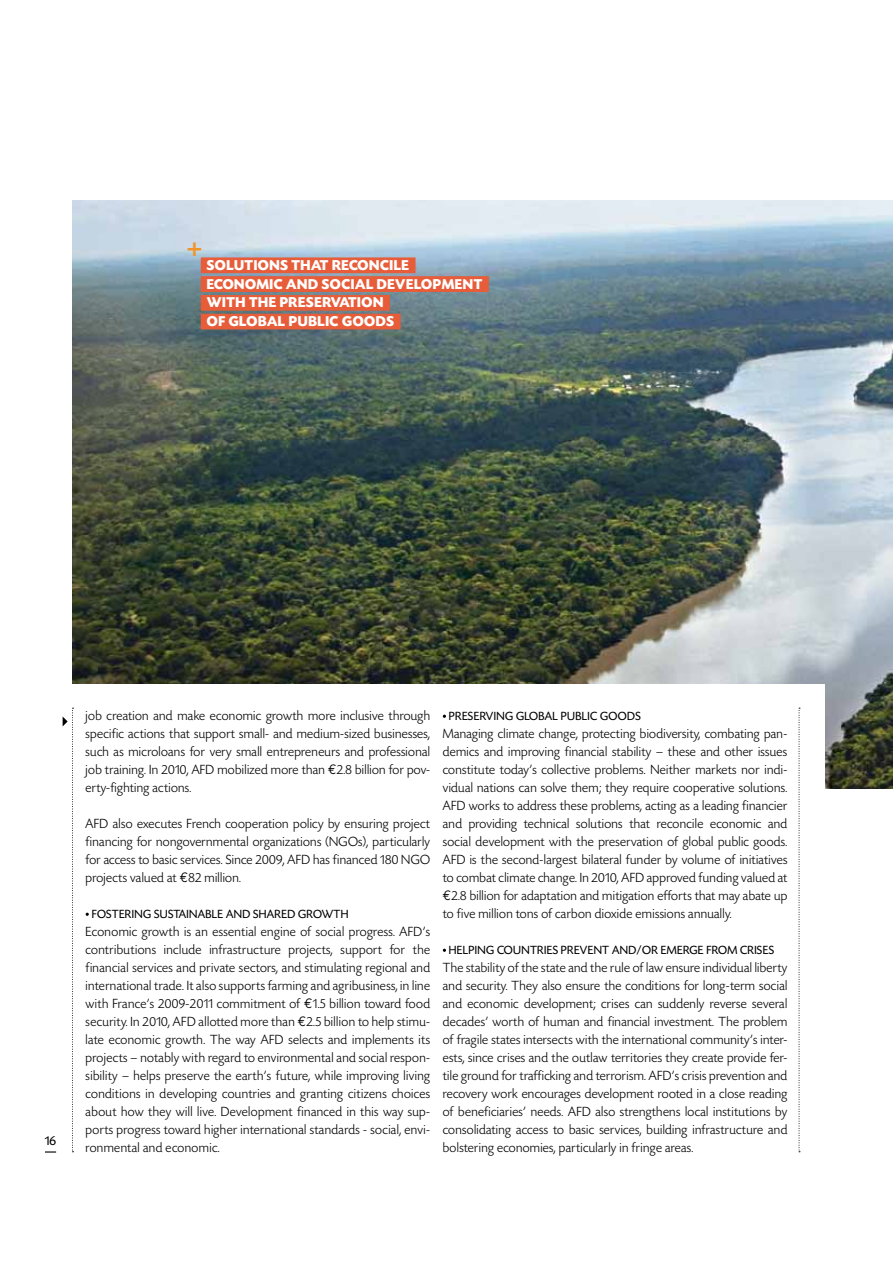
<style>
.page{position:relative;width:893px;height:1263px;background:#fff}
.page>*{position:absolute;margin:0;border:0;box-sizing:border-box;transform-origin:0 0}
.t1{font:700 23.4px "Lucida";color:#f1942b}
.t2{font:700 15px/18.8px "Today SH";letter-spacing:.04em;color:#fff}
.t3{font:300 13.95px/18px "Today SH";letter-spacing:.025em;color:#000;text-align:justify}
.t4{font:13.5px "Today SH";color:#000}
.t5{font:12.45px "Today SH";letter-spacing:.03em;color:#000}
.s1{font-family:"Euro Mono";font-weight:400}
</style>
<div class="page">
<img style="left:72px;top:200px;width:821px;height:588px">
<div style="left:56px;top:684px;width:769px;height:300px;background:#fff"></div>
<svg style="left:63px;top:708px;width:10px;height:444px"></svg>
<svg style="left:799px;top:708px;width:1px;height:444px"></svg>
<div style="left:201px;top:257px;width:215px;height:16px;background:#e75c39"></div>
<div style="left:201px;top:276px;width:288px;height:16px;background:#e75c39"></div>
<div style="left:201px;top:295px;width:189px;height:16px;background:#e75c39"></div>
<div style="left:201px;top:314px;width:200px;height:15px;background:#e75c39"></div>
<h1 class="t1" style="left:187px;top:233px;width:18px">+</h1>
<p class="t2" style="left:207px;top:256px;width:48px">SOLUTIONS</p>
<p class="t2" style="left:291px;top:256px;width:50px">THAT RECONCILE</p>
<p class="t2" style="left:207px;top:275px;width:11px">ECONOMIC</p>
<p class="t2" style="left:286px;top:275px;width:12px">AND</p>
<p class="t2" style="left:322px;top:275px;width:10px">SOCIAL</p>
<p class="t2" style="left:377px;top:275px;width:11px">DEVELOPMENT</p>
<p class="t2" style="left:207px;top:294px;width:83px">WITH THE PRESERVATION<br>OF GLO</p>
<p class="t2" style="left:258px;top:312px;width:96px">BAL PUBLIC GOODS</p>
<p class="t4" style="left:45px;top:1134px;width:13px">16</p>
<p class="t3" style="left:86px;top:707px;width:346px">job creation and make economic growth more inclusive through specific actions that support small- and medium-sized businesses, such as microloans for very small entrepreneurs and professional job training. In 2010, AFD mobilized more than <span class="s1">€</span>2.8 billion for pov&shy;erty-fighting actions.</p>
<p class="t3" style="left:86px;top:815px;width:346px">AFD also executes French cooperation policy by ensuring project financing for nongovernmental organizations (NGOs), particularly for access to basic services. Since 2009, AFD has financed 180 NGO projects valued at <span class="s1">€</span>82 million.</p>
<p class="t5" style="left:92px;top:908px;width:258px">FOSTERING SUSTAINABLE AND SHARED GROWTH</p>
<p class="t3" style="left:86px;top:923px;width:346px">Economic growth is an essential engine of social progress. AFD’s contributions include infrastructure projects, support for the financial services and private sectors, and stimulating regional and international trade. It also supports farming and agribusiness, in line with France’s 2009-2011 commitment of <span class="s1">€</span>1.5 billion toward food security. In 2010, AFD allotted more than <span class="s1">€</span>2.5 billion to help stimu&shy;late economic growth. The way AFD selects and implements its projects – notably with regard to environmental and social respon&shy;sibility – helps preserve the earth’s future, while improving living conditions in developing countries and granting citizens choices about how they will live. Development financed in this way sup&shy;ports progress toward higher international standards - social, envi&shy;ronmental and economic.</p>
<p class="t5" style="left:449px;top:710px;width:193px">PRESERVING GLOBAL PUBLIC GOODS</p>
<p class="t3" style="left:443px;top:725px;width:346px">Managing climate change, protecting biodiversity, combating pan&shy;demics and improving financial stability – these and other issues constitute today’s collective problems. Neither markets nor indi&shy;vidual nations can solve them; they require cooperative solutions.<br>AFD works to address these problems, acting as a leading financier and providing technical solutions that reconcile economic and social development with the preservation of global public goods.<br>AFD is the second-largest bilateral funder by volume of initiatives to combat climate change. In 2010, AFD approved funding valued at <span class="s1">€</span>2.8 billion for adaptation and mitigation efforts that may abate up to five million tons of carbon dioxide emissions annually.</p>
<p class="t5" style="left:449px;top:944px;width:327px">HELPING COUNTRIES PREVENT AND/OR EMERGE FROM CRISES</p>
<p class="t3" style="left:443px;top:959px;width:346px">The stability of the state and the rule of law ensure individual liberty and security. They also ensure the conditions for long-term social and economic development; crises can suddenly reverse several decades’ worth of human and financial investment. The problem of fragile states intersects with the international community’s inter&shy;ests, since crises and the outlaw territories they create provide fer&shy;tile ground for trafficking and terrorism. AFD’s crisis prevention and recovery work encourages development rooted in a close reading of beneficiaries’ needs. AFD also strengthens local institutions by consolidating access to basic services, building infrastructure and bolstering economies, particularly in fringe areas.</p>
</div>
